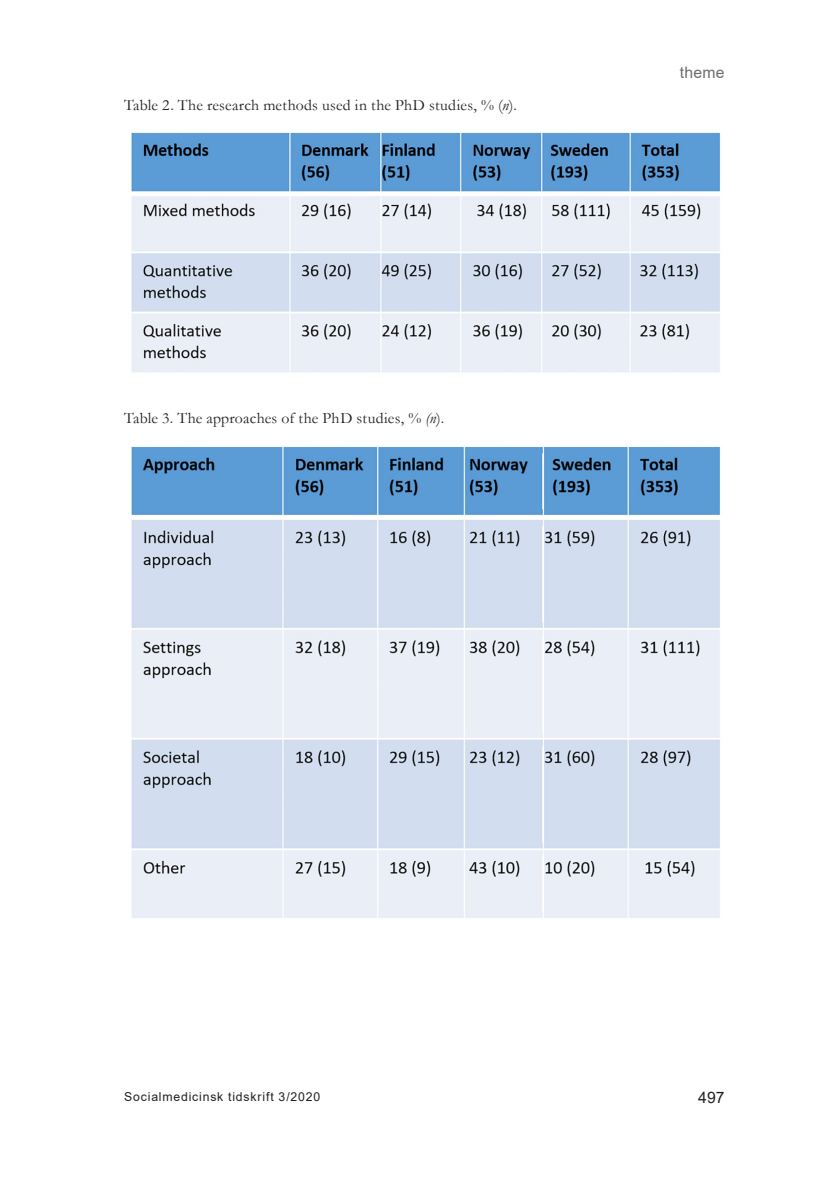
<style>
.page{position:relative;width:819px;height:1201px;background:#fff}
.page>*{position:absolute;margin:0;border:0;box-sizing:border-box;transform-origin:0 0}
.figtext{font:15.75px "Garamond";letter-spacing:.015em;color:#231f20}
.t1{font:15.75px "Arial";letter-spacing:.02em;color:#6c6d70}
.t2{font:15.75px "Arial";color:#231f20}
.t3{font:12.25px "Arial";letter-spacing:.07em;color:#231f20}
.s1{font-style:italic}
</style>
<div class="page">
<img style="left:131px;top:132px;width:590px;height:241px">
<img style="left:131px;top:446px;width:589px;height:472px">
<p class="figtext" style="left:124px;top:94px;width:394px">Table 2. The research methods used in the PhD studies, % (<span class="s1">n</span>).</p>
<p class="figtext" style="left:124px;top:407px;width:321px">Table 3. The approaches of the PhD studies, % <span class="s1">(n</span>).</p>
<p class="t1" style="left:679px;top:61px;width:46px">theme</p>
<p class="t3" style="left:124px;top:1088px;width:198px">Socialmedicinsk tidskrift 3/2020</p>
<p class="t2" style="left:698px;top:1086px;width:28px">497</p>
</div>
